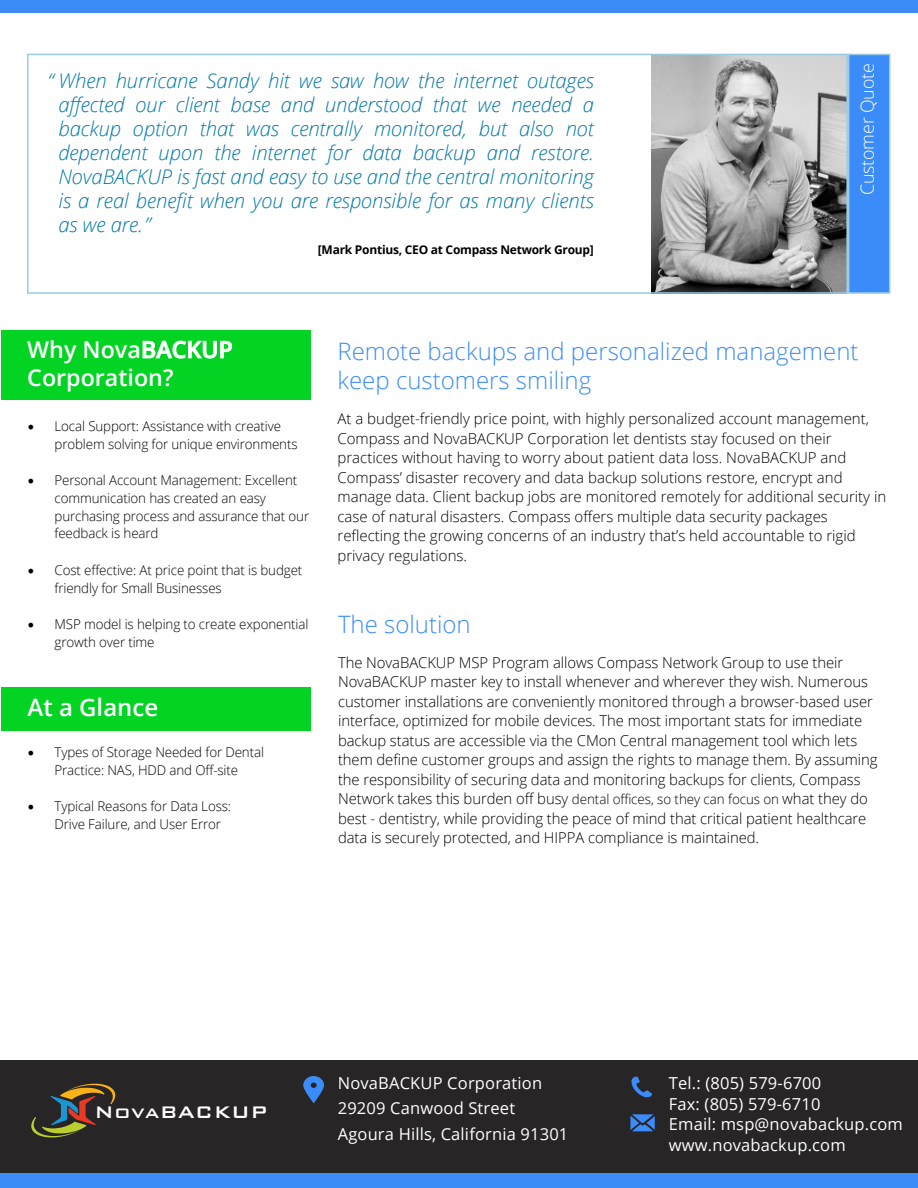
<style>
.page{position:relative;width:918px;height:1188px;background:#fff}
.page>*{position:absolute;margin:0;border:0;box-sizing:border-box;transform-origin:0 0}
.t1{font:300 24px/28.8px "Open Sans";color:#3b8cf9}
.t2{font:600 24px "Open Sans";color:#fff}
.t3{font:600 23.25px/27.9px "Open Sans";color:#fff}
.t4{font:500 22.35px "Bank Gothic BT";letter-spacing:.02em;color:#fff}
.t5{font:italic 300 20.25px/24px "Open Sans";letter-spacing:-.005em;color:#007aa9;text-align:justify}
.t6{font:300 18px "Open Sans";letter-spacing:-.01em;color:#fff}
.t7{font:16.5px/20.9px "Open Sans";letter-spacing:.01em;color:#fff}
.t8{font:300 15px/19.5px "Open Sans";letter-spacing:-.005em;color:#000}
.t9{font:300 13.5px/18px "Open Sans";letter-spacing:-.01em;color:#000}
.t10{font:700 12px "Open Sans";letter-spacing:-.02em;color:#000}
.s1{font-family:"Minion Pro";font-weight:400;font-size:18px}
.s2{font-size:13.5px}
</style>
<div class="page">
<div style="left:1px;top:330px;width:309px;height:69px;background:#03d424"></div>
<div style="left:1px;top:687px;width:309px;height:43px;background:#03d424"></div>
<div style="left:848px;top:54px;width:42px;height:240px;background:#3b8cf9;border:2px solid #9acbe2"></div>
<img style="left:651px;top:57px;width:194px;height:234px">
<div style="left:27px;top:54px;width:821px;height:240px;border:2px solid #9acbe2"></div>
<div style="left:1px;top:1060px;width:917px;height:114px;background:#272525"></div>
<svg style="left:31px;top:1084px;width:85px;height:53px"></svg>
<svg style="left:303px;top:1076px;width:21px;height:27px"></svg>
<svg style="left:631px;top:1077px;width:21px;height:20px"></svg>
<svg style="left:630px;top:1114px;width:25px;height:17px"></svg>
<div style="left:1px;top:1174px;width:917px;height:14px;background:#3b8cf9"></div>
<div style="left:0;top:0;width:918px;height:13px;background:#3b8cf9"></div>
<p class="t5" style="left:58px;top:67px;width:537px;text-indent:-11px">“ When hurricane Sandy hit we saw how the internet outages affected our client base and understood that we needed a backup option that was centrally monitored, but also not dependent upon the internet for data backup and restore.<br>NovaBACKUP is fast and easy to use and the central monitoring is a real benefit when you are responsible for as many clients as we are.”</p>
<p class="t10" style="left:318px;top:241px;width:278px">[Mark Pontius, CEO at Compass Network Group]</p>
<p class="t6" style="left:855px;top:195px;width:133px;rotate:-90deg">Customer Quote</p>
<h2 class="t3" style="left:27px;top:335px;width:207px">Why NovaBACKUP<br>Corporation?</h2>
<p class="t9" style="left:55px;top:416px;width:245px;text-indent:-27px"><span class="s1">•</span> Local Support: Assistance with creative problem solving for unique environments</p>
<p class="t9" style="left:55px;top:470px;width:256px;text-indent:-27px"><span class="s1">•</span> Personal Account Management: Excellent communication has created an easy purchasing process and assurance that our feedback is heard</p>
<p class="t9" style="left:55px;top:560px;width:249px;text-indent:-27px"><span class="s1">•</span> Cost effective: At price point that is budget friendly for Small Businesses</p>
<p class="t9" style="left:55px;top:614px;width:255px;text-indent:-27px"><span class="s1">•</span> MSP model is helping to create exponential growth over time</p>
<h1 class="t2" style="left:28px;top:691px;width:132px">At a Glance</h1>
<p class="t9" style="left:28px;top:743px;width:238px;text-align:center"><span class="s1">•</span> Types of Storage Needed for Dental<br>Practice: NAS, HDD and Off-site</p>
<p class="t9" style="left:55px;top:797px;width:178px;text-indent:-27px"><span class="s1">•</span> Typical Reasons for Data Loss:<br>Drive Failure, and User Error</p>
<h1 class="t1" style="left:338px;top:336px;width:523px">Remote backups and personalized management keep customers smiling</h1>
<p class="t8" style="left:338px;top:408px;width:550px">At a budget-friendly price point, with highly personalized account management, Compass and NovaBACKUP Corporation let dentists stay focused on their practices without having to worry about patient data loss. NovaBACKUP and Compass’ disaster recovery and data backup solutions restore, encrypt and manage data. Client backup jobs are monitored remotely for additional security in case of natural disasters. Compass offers multiple data security packages reflecting the growing concerns of an industry that’s held accountable to rigid privacy regulations.</p>
<h1 class="t1" style="left:338px;top:609px;width:134px">The solution</h1>
<p class="t8" style="left:338px;top:652px;width:541px">The NovaBACKUP MSP Program allows Compass Network Group to use their NovaBACKUP master key to install whenever and wherever they wish. Numerous customer installations are conveniently monitored through a browser-based user interface, optimized for mobile devices. The most important stats for immediate backup status are accessible via the CMon Central management tool which lets them define customer groups and assign the rights to manage them. By assuming the responsibility of securing data and monitoring backups for clients, Compass Network takes this burden off busy <span class="s2">dental offices, so they can focus on</span> what they do best - dentistry, while providing the peace of mind that critical patient healthcare data is securely protected, and HIPPA compliance is maintained.</p>
<h3 class="t4" style="left:94px;top:1100px;width:174px">NovaBACKUP</h3>
<p class="t7" style="left:338px;top:1069px;width:232px;line-height:25.5px">NovaBACKUP Corporation<br>29209 Canwood Street<br>Agoura Hills, California 91301</p>
<p class="t7" style="left:669px;top:1072px;width:236px">Tel.: (805) 579-6700<br>Fax: (805) 579-6710<br>Email: msp@novabackup.com www.novabackup.com</p>
</div>
